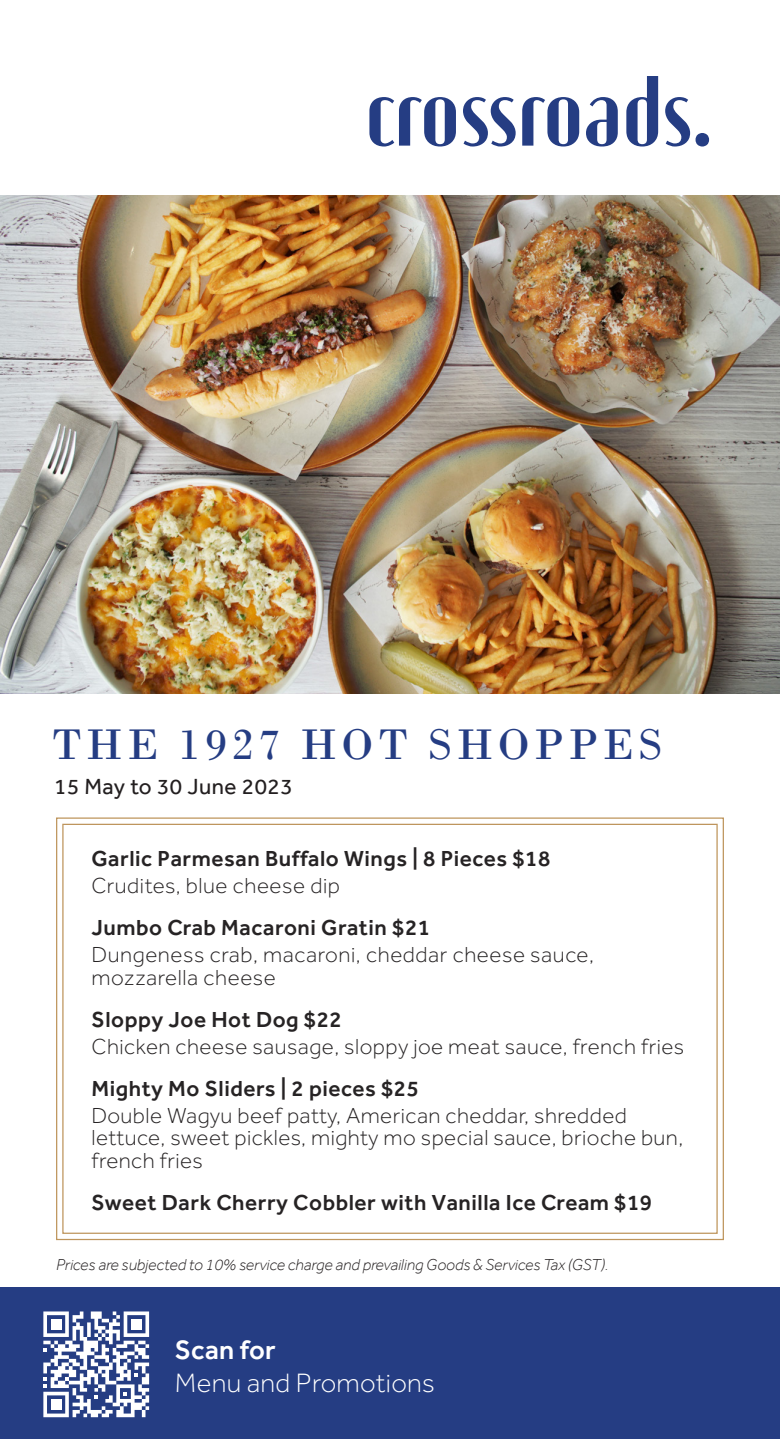
<style>
.page{position:relative;width:780px;height:1439px;background:#fff}
.page>*{position:absolute;margin:0;border:0;box-sizing:border-box;transform-origin:0 0}
.t1{font:45px "Bodoni";letter-spacing:.1em;color:#253d83}
.t2{font:300 27.5px "Effra";letter-spacing:.01em;color:#fff}
.t3{font:500 27.5px "Effra";letter-spacing:.01em;color:#fff}
.t4{font:300 22.5px/22.5px "Effra";letter-spacing:.02em;color:#262324}
.t5{font:500 22.5px "Effra";letter-spacing:.025em;color:#262324}
.old_school_dish_name{font:22.5px "Effra";letter-spacing:.025em;color:#231f20}
.t6{font:italic 300 16.25px "Effra";color:#231f20}
</style>
<div class="page">
<img style="left:0;top:196px;width:780px;height:498px">
<div style="left:0;top:1287px;width:780px;height:152px;background:#253d83"></div>
<svg style="left:369px;top:97px;width:87px;height:49px"></svg>
<svg style="left:463px;top:97px;width:52px;height:49px"></svg>
<svg style="left:522px;top:97px;width:57px;height:49px"></svg>
<svg style="left:586px;top:97px;width:31px;height:49px"></svg>
<svg style="left:626px;top:76px;width:32px;height:70px"></svg>
<svg style="left:665px;top:97px;width:44px;height:49px"></svg>
<svg style="left:43px;top:1311px;width:106px;height:106px"></svg>
<div style="left:51px;top:1318px;width:11px;height:11px;background:#fff"></div>
<div style="left:51px;top:1399px;width:11px;height:11px;background:#fff"></div>
<div style="left:131px;top:1318px;width:11px;height:11px;background:#fff"></div>
<svg style="left:56px;top:817px;width:668px;height:423px"></svg>
<p class="t1" style="left:52px;top:718px;width:611px">THE 1927 HOT SHOPPES</p>
<p class="old_school_dish_name" style="left:54px;top:773px;width:240px">15 May to 30 June 2023</p>
<p class="t5" style="left:91px;top:845px;width:460px">Garlic Parmesan Buffalo Wings | 8 Pieces $18</p>
<p class="t4" style="left:91px;top:874px;width:250px">Crudites, blue cheese dip</p>
<p class="t5" style="left:91px;top:914px;width:340px">Jumbo Crab Macaroni Gratin $21</p>
<p class="t4" style="left:91px;top:943px;width:504px">Dungeness crab, macaroni, cheddar cheese sauce, mozzarella cheese</p>
<p class="t5" style="left:91px;top:1006px;width:252px">Sloppy Joe Hot Dog $22</p>
<p class="t4" style="left:91px;top:1035px;width:594px">Chicken cheese sausage, sloppy joe meat sauce, french fries</p>
<p class="t5" style="left:91px;top:1075px;width:329px">Mighty Mo Sliders | 2 pieces $25</p>
<p class="t4" style="left:91px;top:1104px;width:593px">Double Wagyu beef patty, American cheddar, shredded lettuce, sweet pickles, mighty mo special sauce, brioche bun, french fries</p>
<p class="t5" style="left:91px;top:1189px;width:562px">Sweet Dark Cherry Cobbler with Vanilla Ice Cream $19</p>
<p class="t6" style="left:56px;top:1255px;width:554px">Prices are subjected to 10% service charge and prevailing Goods &amp; Services Tax (GST).</p>
<p class="t3" style="left:175px;top:1333px;width:102px">Scan for</p>
<p class="t2" style="left:175px;top:1367px;width:261px">Menu and Promotions</p>
</div>
